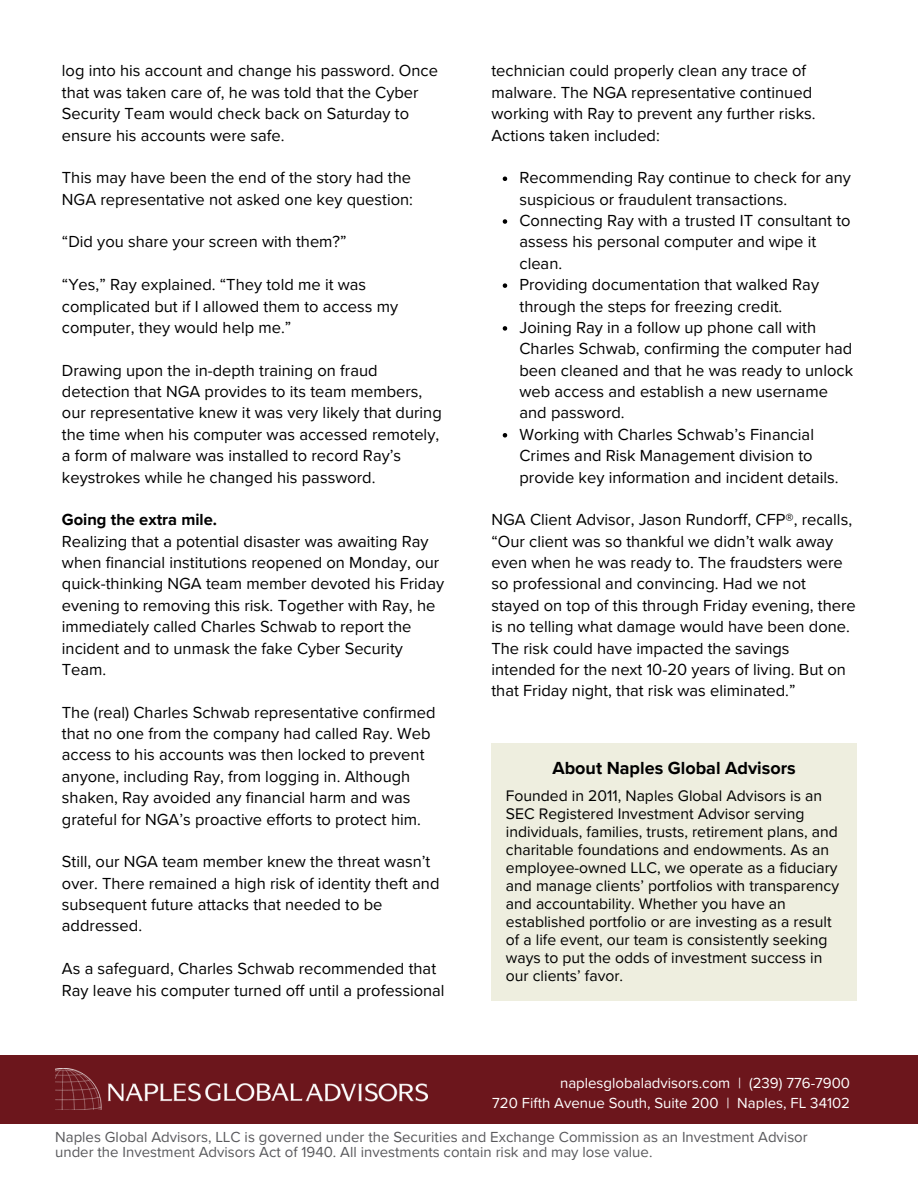
<style>
.page{position:relative;width:918px;height:1188px;background:#fff}
.page>*{position:absolute;margin:0;border:0;box-sizing:border-box;transform-origin:0 0}
.t1{font:700 18px "Proxima Nova";color:#000}
.t2{font:16.5px/21.3px "Proxima Nova";color:#000}
.t3{font:15.75px/18px "Proxima Nova";color:#000}
.t4{font:15px/14.7px "Proxima Nova";color:#59595c}
.t5{font:15px "Proxima Nova";color:#fff}
.s1{font-weight:700}
</style>
<div class="page">
<div style="left:0;top:1056px;width:918px;height:68px;background:#6c161c"></div>
<img style="left:55px;top:1068px;width:373px;height:42px">
<svg style="left:503px;top:177px;width:4px;height:4px"></svg>
<svg style="left:503px;top:219px;width:4px;height:5px"></svg>
<svg style="left:503px;top:283px;width:4px;height:5px"></svg>
<svg style="left:503px;top:326px;width:4px;height:5px"></svg>
<svg style="left:503px;top:433px;width:4px;height:5px"></svg>
<div style="left:491px;top:743px;width:366px;height:258px;background:#eeeedf"></div>
<h2 class="t2" style="left:62px;top:61px;width:378px">log into his account and change his password. Once that was taken care of, he was told that the Cyber Security Team would check back on Saturday to ensure his accounts were safe.</h2>
<h2 class="t2" style="left:62px;top:167px;width:353px">This may have been the end of the story had the<br>NGA representative not asked one key question:</h2>
<h2 class="t2" style="left:62px;top:232px;width:286px">“Did you share your screen with them?”</h2>
<h2 class="t2" style="left:62px;top:274px;width:338px">“Yes,” Ray explained. “They told me it was complicated but if I allowed them to access my computer, they would help me.”</h2>
<h2 class="t2" style="left:62px;top:360px;width:381px">Drawing upon the in-depth training on fraud detection that NGA provides to its team members, our representative knew it was very likely that during the time when his computer was accessed remotely, a form of malware was installed to record Ray’s keystrokes while he changed his password.</h2>
<h2 class="t2" style="left:62px;top:509px;width:384px"><span class="s1">Going the extra mile.<br></span>Realizing that a potential disaster was awaiting Ray when financial institutions reopened on Monday, our quick-thinking NGA team member devoted his Friday evening to removing this risk. Together with Ray, he immediately called Charles Schwab to report the incident and to unmask the fake Cyber Security Team.</h2>
<h2 class="t2" style="left:62px;top:702px;width:375px">The (real) Charles Schwab representative confirmed that no one from the company had called Ray. Web access to his accounts was then locked to prevent anyone, including Ray, from logging in. Although shaken, Ray avoided any financial harm and was grateful for NGA’s proactive efforts to protect him.</h2>
<h2 class="t2" style="left:62px;top:851px;width:379px">Still, our NGA team member knew the threat wasn’t over. There remained a high risk of identity theft and subsequent future attacks that needed to be addressed.</h2>
<h2 class="t2" style="left:62px;top:958px;width:384px">As a safeguard, Charles Schwab recommended that<br>Ray leave his computer turned off until a professional</h2>
<p class="t2" style="left:491px;top:61px;width:326px">technician could properly clean any trace of malware. The NGA representative continued working with Ray to prevent any further risks.<br>Actions taken included:</p>
<p class="t2" style="left:520px;top:167px;width:333px">Recommending Ray continue to check for any suspicious or fraudulent transactions.</p>
<p class="t2" style="left:520px;top:210px;width:333px">Connecting Ray with a trusted IT consultant to assess his personal computer and wipe it clean.</p>
<p class="t2" style="left:520px;top:274px;width:301px">Providing documentation that walked Ray through the steps for freezing credit.</p>
<p class="t2" style="left:520px;top:317px;width:335px">Joining Ray in a follow up phone call with Charles Schwab, confirming the computer had been cleaned and that he was ready to unlock web access and establish a new username and password.</p>
<h2 class="t2" style="left:520px;top:424px;width:321px">Working with Charles Schwab’s Financial<br>Crimes and Risk Management division to provide key information and incident details.</h2>
<h1 class="t2" style="left:491px;top:509px;width:366px">NGA Client Advisor, Jason Rundorff, CFP®, recalls, “Our client was so thankful we didn’t walk away even when he was ready to. The fraudsters were so professional and convincing. Had we not stayed on top of this through Friday evening, there is no telling what damage would have been done.<br>The risk could have impacted the savings intended for the next 10-20 years of living. But on that Friday night, that risk was eliminated.”</h1>
<p class="t1" style="left:552px;top:757px;width:245px">About Naples Global Advisors</p>
<p class="t3" style="left:506px;top:787px;width:335px">Founded in 2011, Naples Global Advisors is an SEC Registered Investment Advisor serving individuals, families, trusts, retirement plans, and charitable foundations and endowments. As an employee-owned LLC, we operate as a fiduciary and manage clients’ portfolios with transparency and accountability. Whether you have an established portfolio or are investing as a result of a life event, our team is consistently seeking ways to put the odds of investment success in our clients’ favor.</p>
<p class="t5" style="left:560px;top:1074px;width:292px">naplesglobaladvisors.com | (239) 776-7900</p>
<p class="t5" style="left:492px;top:1094px;width:359px">720 Fifth Avenue South, Suite 200 | Naples, FL 34102</p>
<p class="t4" style="left:55px;top:1130px;width:754px">Naples Global Advisors, LLC is governed under the Securities and Exchange Commission as an Investment Advisor under the Investment Advisors Act of 1940. All investments contain risk and may lose value.</p>
</div>
